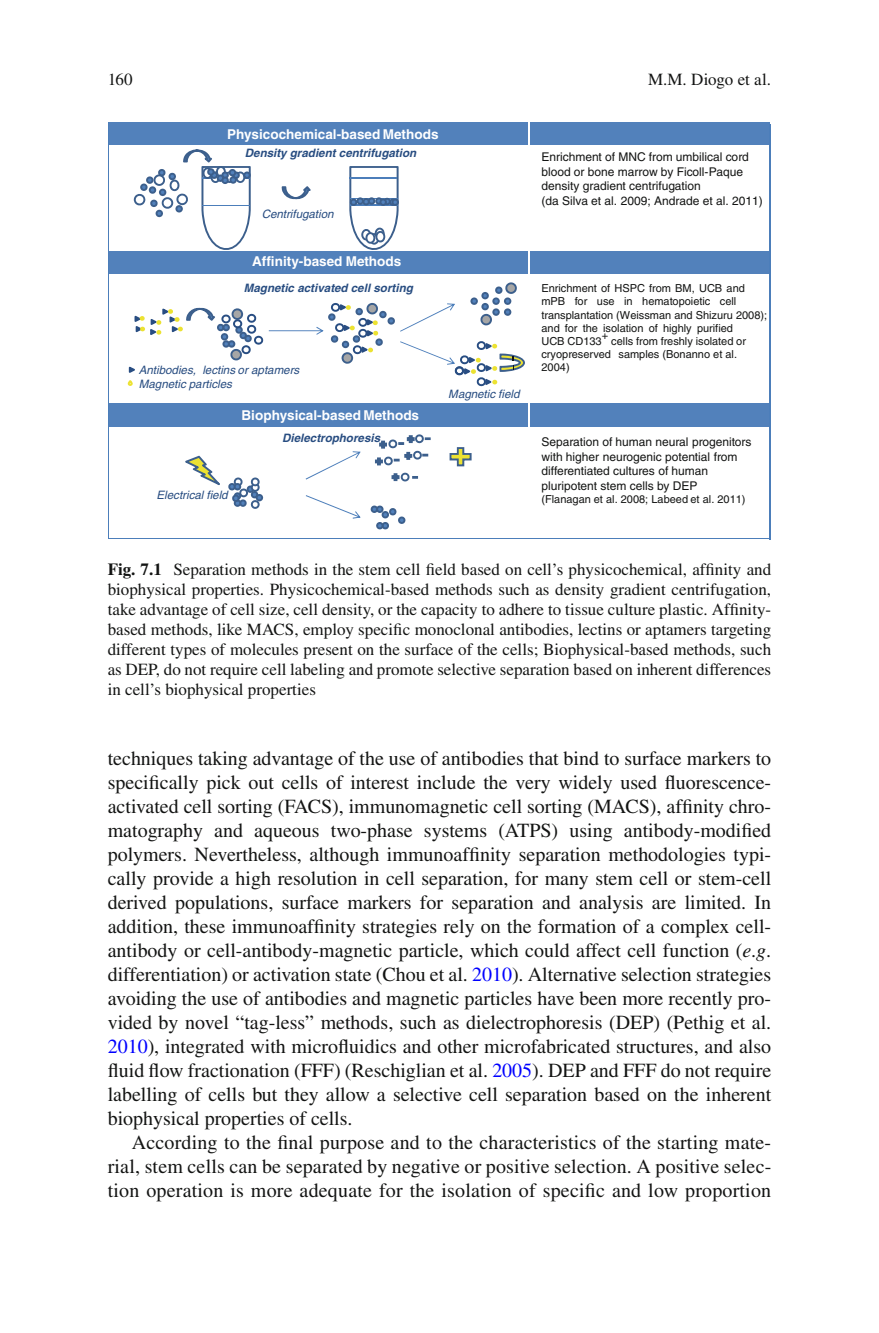
<style>
.page{position:relative;width:879px;height:1333px;background:#fff}
.page>*{position:absolute;margin:0;border:0;box-sizing:border-box;transform-origin:0 0}
.t1{font:20px/24px "Times";color:#131413;text-align:justify}
.t2{font:17px/20px "Times";color:#131413;text-align:justify}
.t3{font:700 13.6px "Helvetica";color:#fff}
.t4{font:12px/14.4px "Helvetica";color:#131413}
.t5{font:italic 11.6px "Helvetica";color:#284d81}
.t6{font:italic 700 11.6px "Helvetica";color:#284d81}
.t7{font:11px/13.2px "Helvetica";color:#131413}
.s1{font-weight:700}
.s2{font-style:italic}
.s3{color:#00f}
</style>
<div class="page">
<div style="left:108px;top:250px;width:662px;height:23px;background:#5281bb"></div>
<div style="left:108px;top:123px;width:663px;height:23px;background:#5281bb"></div>
<hr style="left:528px;top:122px;width:1px;height:253px;background:#fff">
<hr style="left:108px;top:145px;width:663px;height:2px;background:#fff">
<hr style="left:770px;top:122px;width:1px;height:253px;background:#fff">
<svg style="left:129px;top:366px;width:6px;height:7px"></svg>
<svg style="left:134px;top:307px;width:129px;height:53px"></svg>
<hr style="left:108px;top:123px;width:1px;height:252px;background:#4c7eba">
<hr style="left:769px;top:124px;width:1px;height:251px;background:#4c7eba">
<svg style="left:134px;top:149px;width:117px;height:102px"></svg>
<svg style="left:282px;top:186px;width:29px;height:14px"></svg>
<svg style="left:349px;top:166px;width:50px;height:85px"></svg>
<hr style="left:349px;top:177px;width:48px;height:1px;background:#4c7eba">
<div style="left:108px;top:404px;width:662px;height:23px;background:#5281bb"></div>
<hr style="left:528px;top:375px;width:1px;height:165px;background:#fff">
<svg style="left:306px;top:451px;width:55px;height:28px"></svg>
<svg style="left:306px;top:495px;width:55px;height:23px"></svg>
<svg style="left:228px;top:477px;width:35px;height:32px"></svg>
<svg style="left:371px;top:505px;width:34px;height:24px"></svg>
<svg style="left:185px;top:455px;width:35px;height:30px"></svg>
<svg style="left:449px;top:447px;width:22px;height:19px"></svg>
<svg style="left:375px;top:434px;width:56px;height:31px"></svg>
<svg style="left:391px;top:472px;width:27px;height:9px"></svg>
<svg style="left:128px;top:380px;width:5px;height:6px"></svg>
<svg style="left:269px;top:282px;width:256px;height:104px"></svg>
<hr style="left:109px;top:538px;width:661px;height:1px;background:#4c7eba">
<hr style="left:108px;top:375px;width:1px;height:162px;background:#4c7eba">
<hr style="left:769px;top:375px;width:1px;height:164px;background:#4c7eba">
<p class="t2" style="left:108px;top:71px;width:26px">160</p>
<p class="t3" style="left:227px;top:129px;width:213px">Physicochemical-based Methods</p>
<p class="t6" style="left:245px;top:148px;width:173px">Density gradient centrifugation</p>
<p class="t5" style="left:262px;top:210px;width:73px">Centrifugation</p>
<p class="t3" style="left:252px;top:256px;width:151px">Affinity-based Methods</p>
<p class="t6" style="left:244px;top:283px;width:170px">Magnetic activated cell sorting</p>
<p class="t2" style="left:648px;top:71px;width:125px">M.M. Diogo et al.</p>
<p class="t4" style="left:541px;top:151px;width:223px">Enrichment of MNC from umbilical cord blood or bone marrow by Ficoll-Paque density gradient centrifugation<br>(da Silva et al. 2009; Andrade et al. 2011)</p>
<p class="t7" style="left:541px;top:283px;width:227px">Enrichment of HSPC from BM, UCB and mPB for use in hematopoietic cell transplantation (Weissman and Shizuru 2008); and for the isolation of highly purified<br>UCB CD133</p>
<p class="t7" style="left:602px;top:329px;width:8px">+</p>
<p class="t7" style="left:541px;top:335px;width:206px;text-indent:70px">cells from freshly isolated or cryopreserved samples (Bonanno et al.</p>
<p class="t5" style="left:139px;top:365px;width:162px">Antibodies, lectins or aptamers</p>
<p class="t7" style="left:541px;top:362px;width:30px">2004)</p>
<p class="t5" style="left:139px;top:379px;width:95px">Magnetic particles</p>
<p class="t3" style="left:241px;top:410px;width:179px">Biophysical-based Methods</p>
<p class="t6" style="left:282px;top:434px;width:100px">Dielectrophoresis</p>
<p class="t5" style="left:156px;top:490px;width:73px">Electrical field</p>
<p class="t5" style="left:448px;top:389px;width:73px">Magnetic field</p>
<p class="t4" style="left:541px;top:436px;width:211px">Separation of human neural progenitors with higher neurogenic potential from differentiated cultures of human pluripotent stem cells by DEP</p>
<p class="t7" style="left:541px;top:493px;width:206px">(Flanagan et al. 2008; Labeed et al. 2011)</p>
<p class="t2" style="left:108px;top:561px;width:665px"><span class="s1">Fig. 7.1</span> Separation methods in the stem cell field based on cell’s physicochemical, affinity and biophysical properties. Physicochemical-based methods such as density gradient centrifugation, take advantage of cell size, cell density, or the capacity to adhere to tissue culture plastic. Affinity&shy;based methods, like MACS, employ specific monoclonal antibodies, lectins or aptamers targeting different types of molecules present on the surface of the cells; Biophysical-based methods, such as DEP, do not require cell labeling and promote selective separation based on inherent differences in cell’s biophysical properties</p>
<p class="t1" style="left:108px;top:748px;width:665px">techniques taking advantage of the use of antibodies that bind to surface markers to specifically pick out cells of interest include the very widely used fluorescence&shy;activated cell sorting (FACS), immunomagnetic cell sorting (MACS), affinity chro&shy;matography and aqueous two-phase systems (ATPS) using antibody- modified polymers. Nevertheless, although immunoaffinity separation methodologies typi&shy;cally provide a high resolution in cell separation, for many stem cell or stem-cell derived populations, surface markers for separation and analysis are limited. In addition, these immunoaffinity strategies rely on the formation of a complex cell&shy;antibody or cell-antibody-magnetic particle, which could affect cell function ( <span class="s2">e</span> . <span class="s2">g</span> . differentiation) or activation state (Chou et al. <span class="s3">2010</span> ). Alternative selection strategies avoiding the use of antibodies and magnetic particles have been more recently pro&shy;vided by novel “tag-less” methods, such as dielectrophoresis (DEP) (Pethig et al.<br><span class="s3">2010</span> ), integrated with microfluidics and other microfabricated structures, and also fluid flow fractionation (FFF) (Reschiglian et al. <span class="s3">2005</span> ). DEP and FFF do not require labelling of cells but they allow a selective cell separation based on the inherent biophysical properties of cells.</p>
<p class="t1" style="left:108px;top:1132px;width:665px;text-indent:24px">According to the final purpose and to the characteristics of the starting mate&shy;rial, stem cells can be separated by negative or positive selection. A positive selec&shy;tion operation is more adequate for the isolation of specific and low proportion</p>
</div>
